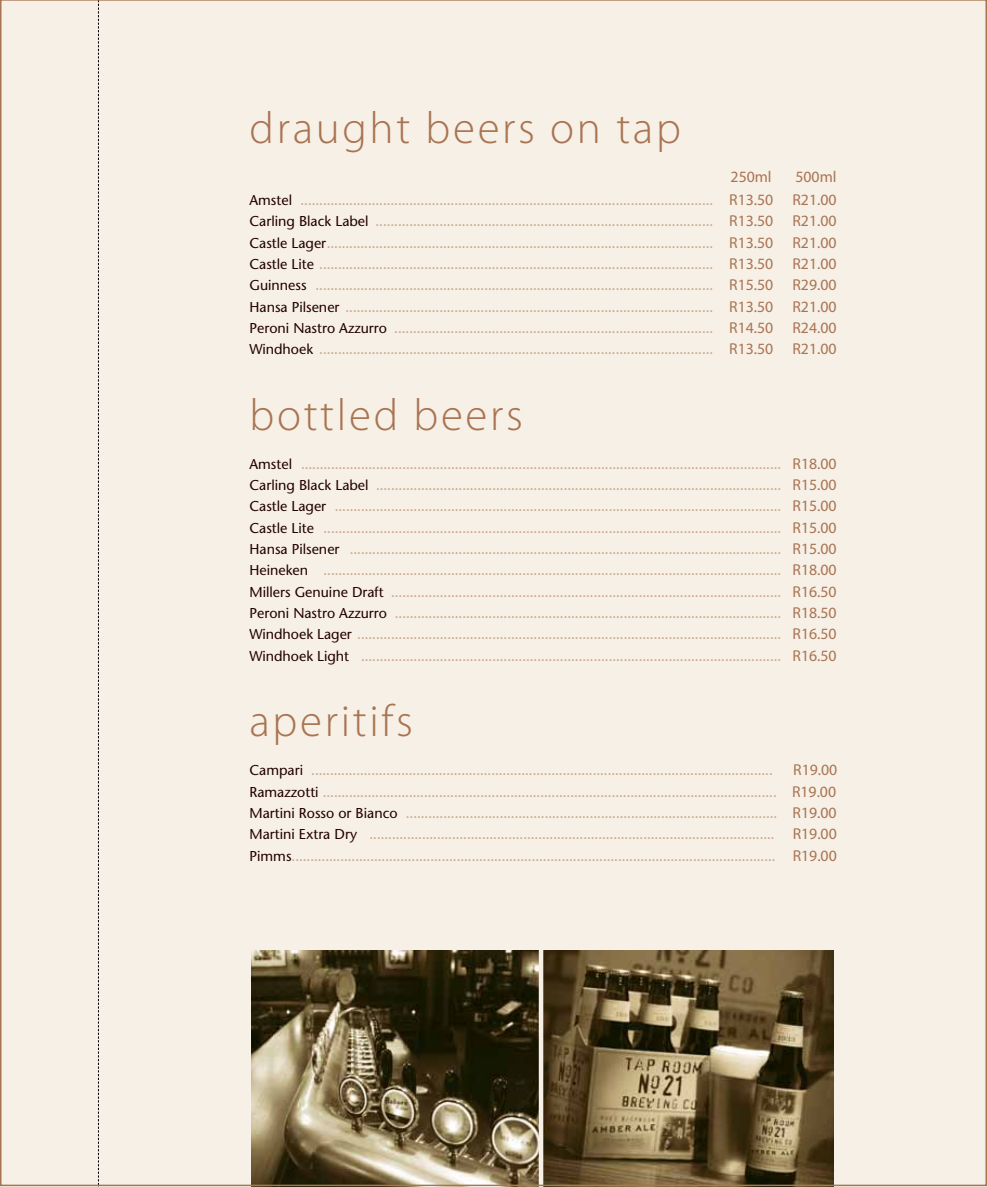
<style>
.page{position:relative;width:987px;height:1187px;background:#fff}
.page>*{position:absolute;margin:0;border:0;box-sizing:border-box;transform-origin:0 0}
.t1{font:300 45px "Myriad Pro";letter-spacing:.06em;color:#a97452}
.t2{font:15.75px "Myriad Pro";color:#a97452}
.t3{font:700 15px/21.3px "Trajan";color:#c7a288;text-align:justify}
.s1{font-family:"Stone Sans";font-weight:400;font-size:14.25px;color:#210000}
.s2{font-family:"Myriad Pro";font-weight:400;font-size:15.75px;color:#a97452}
</style>
<div class="page">
<div style="left:0;top:0;width:986px;height:1186px;background:#f7f0e6"></div>
<svg style="left:98px;top:3px;width:1px;height:1183px"></svg>
<img style="left:543px;top:950px;width:290px;height:236px">
<img style="left:251px;top:950px;width:287px;height:236px">
<h1 class="t1" style="left:249px;top:103px;width:433px">draught beers on tap</h1>
<p class="t2" style="left:730px;top:167px;width:43px">250ml</p>
<p class="t2" style="left:795px;top:167px;width:43px">500ml</p>
<p class="t3" style="left:249px;top:189px;width:588px"><span class="s1">Amstel</span> .............................................................................................................. <span class="s2">R13.50 R21.00<br></span><span class="s1">Carling Black Label</span> .......................................................................................... <span class="s2">R13.50 R21.00<br></span><span class="s1">Castle Lager</span>....................................................................................................... <span class="s2">R13.50 R21.00<br></span><span class="s1">Castle Lite</span> ......................................................................................................... <span class="s2">R13.50 R21.00<br></span><span class="s1">Guinness</span> .......................................................................................................... <span class="s2">R15.50 R29.00<br></span><span class="s1">Hansa Pilsener</span> .................................................................................................. <span class="s2">R13.50 R21.00<br></span><span class="s1">Peroni Nastro Azzurro</span> ..................................................................................... <span class="s2">R14.50 R24.00<br></span><span class="s1">Windhoek</span> ......................................................................................................... <span class="s2">R13.50 R21.00</span></p>
<h1 class="t1" style="left:249px;top:390px;width:275px">bottled beers</h1>
<p class="t3" style="left:249px;top:452px;width:588px"><span class="s1">Amstel</span> ................................................................................................................................ <span class="s2">R18.00<br></span><span class="s1">Carling Black Label</span> ............................................................................................................ <span class="s2">R15.00<br></span><span class="s1">Castle Lager</span> ....................................................................................................................... <span class="s2">R15.00<br></span><span class="s1">Castle Lite</span> .......................................................................................................................... <span class="s2">R15.00<br></span><span class="s1">Hansa Pilsener</span> ................................................................................................................... <span class="s2">R15.00<br></span><span class="s1">Heineken</span> .......................................................................................................................... <span class="s2">R18.00<br></span><span class="s1">Millers Genuine Draft</span> ........................................................................................................ <span class="s2">R16.50<br></span><span class="s1">Peroni Nastro Azzurro</span> ....................................................................................................... <span class="s2">R18.50<br></span><span class="s1">Windhoek Lager</span> ................................................................................................................. <span class="s2">R16.50<br></span><span class="s1">Windhoek Light</span> ................................................................................................................ <span class="s2">R16.50</span></p>
<h1 class="t1" style="left:249px;top:696px;width:165px">aperitifs</h1>
<p class="t3" style="left:249px;top:759px;width:525px"><span class="s1">Campari</span> ...........................................................................................................................</p>
<p class="t2" style="left:793px;top:760px;width:46px">R19.00</p>
<p class="t3" style="left:249px;top:780px;width:588px"><span class="s1">Ramazzotti</span> ......................................................................................................................... <span class="s2">R19.00<br></span><span class="s1">Martini Rosso or Bianco</span> ................................................................................................... <span class="s2">R19.00<br></span><span class="s1">Martini Extra Dry</span> ............................................................................................................ <span class="s2">R19.00<br></span><span class="s1">Pimms</span>................................................................................................................................. <span class="s2">R19.00</span></p>
</div>
